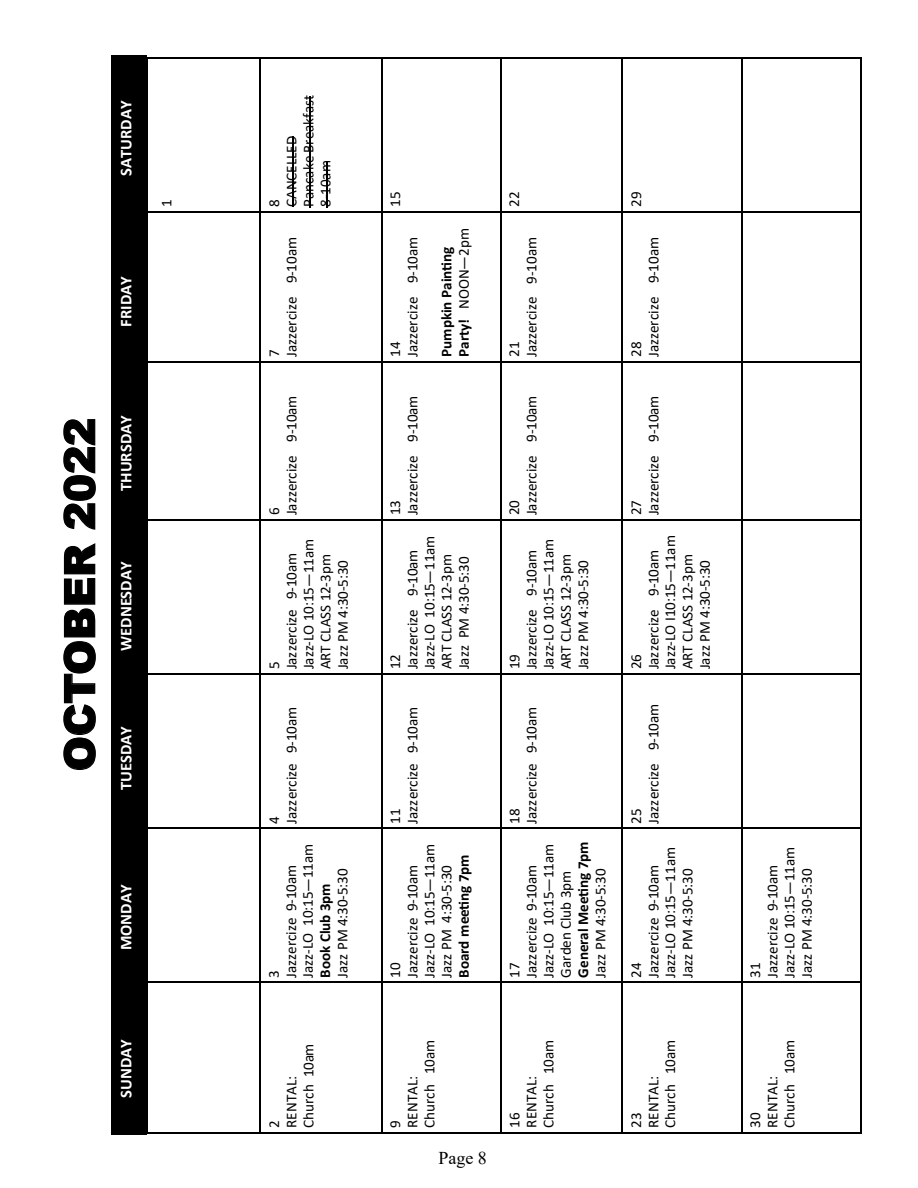
<style>
.page{position:relative;width:918px;height:1188px;background:#fff}
.page>*{position:absolute;margin:0;border:0;box-sizing:border-box;transform-origin:0 0}
.t1{font:900 42.15px "Arial";letter-spacing:-.005em;color:#000}
.t2{font:18px "Times New Roman";color:#000}
.t3{font:700 16.5px "Calibri";color:#fff}
.t4{font:15.15px/17.2px "Calibri";letter-spacing:-.005em;color:#000}
.t5{font:700 15.15px/17.2px "Calibri";letter-spacing:-.005em;color:#000}
.s1{font-weight:400}
</style>
<div class="page">
<hr style="left:292px;top:136px;width:1px;height:71px;background:#000">
<hr style="left:309px;top:96px;width:1px;height:111px;background:#000">
<hr style="left:327px;top:161px;width:1px;height:46px;background:#000">
<hr style="left:147px;top:1132px;width:713px;height:2px;background:#000">
<hr style="left:148px;top:982px;width:112px;height:1px;background:#000">
<hr style="left:148px;top:828px;width:112px;height:1px;background:#000">
<hr style="left:148px;top:673px;width:712px;height:2px;background:#000">
<hr style="left:148px;top:519px;width:233px;height:2px;background:#000">
<hr style="left:148px;top:361px;width:233px;height:2px;background:#000">
<hr style="left:148px;top:211px;width:712px;height:2px;background:#000">
<hr style="left:147px;top:57px;width:713px;height:2px;background:#000">
<hr style="left:261px;top:982px;width:599px;height:1px;background:#000">
<hr style="left:261px;top:827px;width:599px;height:2px;background:#000">
<hr style="left:382px;top:519px;width:118px;height:2px;background:#000">
<hr style="left:382px;top:361px;width:118px;height:2px;background:#000">
<hr style="left:501px;top:519px;width:359px;height:2px;background:#000">
<hr style="left:501px;top:361px;width:359px;height:2px;background:#000">
<hr style="left:147px;top:57px;width:1px;height:1077px;background:#000">
<hr style="left:260px;top:983px;width:1px;height:149px;background:#000">
<hr style="left:260px;top:829px;width:1px;height:154px;background:#000">
<hr style="left:260px;top:59px;width:1px;height:770px;background:#000">
<hr style="left:381px;top:520px;width:1px;height:612px;background:#000">
<hr style="left:381px;top:362px;width:1px;height:158px;background:#000">
<hr style="left:381px;top:59px;width:1px;height:303px;background:#000">
<hr style="left:500px;top:520px;width:2px;height:612px;background:#000">
<hr style="left:500px;top:362px;width:2px;height:158px;background:#000">
<hr style="left:500px;top:59px;width:2px;height:303px;background:#000">
<hr style="left:621px;top:59px;width:2px;height:1073px;background:#000">
<hr style="left:741px;top:59px;width:1px;height:1073px;background:#000">
<hr style="left:860px;top:57px;width:2px;height:1077px;background:#000">
<div style="left:111px;top:56px;width:36px;height:1079px;background:#000"></div>
<p class="t3" style="left:114px;top:176px;width:77px;rotate:-90deg">SATURDAY</p>
<p class="t3" style="left:114px;top:327px;width:52px;rotate:-90deg">FRIDAY</p>
<p class="t4" style="left:157px;top:207px;width:9px;rotate:-90deg">1</p>
<h1 class="t1" style="left:49px;top:771px;width:355px;rotate:-90deg">OCTOBER 2022</h1>
<p class="t3" style="left:114px;top:491px;width:77px;rotate:-90deg">THURSDAY</p>
<p class="t3" style="left:114px;top:651px;width:91px;rotate:-90deg">WEDNESDAY</p>
<p class="t3" style="left:114px;top:790px;width:66px;rotate:-90deg">TUESDAY</p>
<p class="t3" style="left:114px;top:950px;width:67px;rotate:-90deg">MONDAY</p>
<p class="t3" style="left:114px;top:1098px;width:60px;rotate:-90deg">SUNDAY</p>
<p class="t4" style="left:265px;top:207px;width:113px;rotate:-90deg">8<br>CANCELLED<br>Pancake Breakfast<br>8-10am</p>
<p class="t4" style="left:265px;top:357px;width:121px;rotate:-90deg">7<br>Jazzercize 9-10am</p>
<p class="t4" style="left:265px;top:515px;width:121px;rotate:-90deg">6<br>Jazzercize 9-10am</p>
<p class="t4" style="left:265px;top:669px;width:132px;rotate:-90deg">5<br>Jazzercize 9-10am<br>Jazz-LO 10:15—11am<br>ART CLASS 12-3pm<br>Jazz PM 4:30-5:30</p>
<p class="t4" style="left:265px;top:824px;width:118px;rotate:-90deg">4<br>Jazzercize 9-10am</p>
<p class="t4" style="left:265px;top:978px;width:135px;rotate:-90deg">3<br>Jazzercize 9-10am<br>Jazz-LO 10:15—11am</p>
<p class="t4" style="left:334px;top:978px;width:111px;rotate:-90deg">Jazz PM 4:30-5:30</p>
<p class="t5" style="left:316px;top:978px;width:96px;rotate:-90deg">Book Club 3pm</p>
<p class="t4" style="left:265px;top:1128px;width:86px;rotate:-90deg">2<br>RENTAL:<br>Church 10am</p>
<p class="t4" style="left:386px;top:207px;width:17px;rotate:-90deg">15</p>
<p class="t4" style="left:386px;top:357px;width:121px;rotate:-90deg">14<br>Jazzercize 9-10am</p>
<p class="t5" style="left:438px;top:357px;width:130px;rotate:-90deg">Pumpkin Painting<br>Party! <span class="s1">NOON—2pm</span></p>
<p class="t4" style="left:386px;top:515px;width:121px;rotate:-90deg">13<br>Jazzercize 9-10am</p>
<p class="t4" style="left:386px;top:669px;width:135px;rotate:-90deg">12<br>Jazzercize 9-10am<br>Jazz-LO 10:15—11am<br>ART CLASS 12-3pm<br>Jazz PM 4:30-5:30</p>
<p class="t4" style="left:386px;top:824px;width:118px;rotate:-90deg">11<br>Jazzercize 9-10am</p>
<p class="t4" style="left:386px;top:978px;width:135px;rotate:-90deg">10<br>Jazzercize 9-10am<br>Jazz-LO 10:15—11am<br>Jazz PM 4:30-5:30</p>
<p class="t5" style="left:455px;top:978px;width:125px;rotate:-90deg">Board meeting 7pm</p>
<p class="t4" style="left:505px;top:207px;width:17px;rotate:-90deg">22</p>
<p class="t4" style="left:505px;top:357px;width:121px;rotate:-90deg">21<br>Jazzercize 9-10am</p>
<p class="t4" style="left:505px;top:515px;width:121px;rotate:-90deg">20<br>Jazzercize 9-10am</p>
<p class="t4" style="left:505px;top:669px;width:132px;rotate:-90deg">19<br>Jazzercize 9-10am<br>Jazz-LO 10:15—11am<br>ART CLASS 12-3pm<br>Jazz PM 4:30-5:30</p>
<p class="t4" style="left:505px;top:824px;width:118px;rotate:-90deg">18<br>Jazzercize 9-10am</p>
<p class="t4" style="left:505px;top:978px;width:135px;rotate:-90deg">17<br>Jazzercize 9-10am<br>Jazz-LO 10:15—11am<br>Garden Club 3pm</p>
<p class="t5" style="left:574px;top:978px;width:138px;rotate:-90deg">General Meeting 7pm</p>
<p class="t4" style="left:591px;top:978px;width:111px;rotate:-90deg">Jazz PM 4:30-5:30</p>
<p class="t4" style="left:386px;top:1128px;width:90px;rotate:-90deg">9<br>RENTAL:<br>Church 10am</p>
<p class="t2" style="left:438px;top:1146px;width:50px">Page 8</p>
<p class="t4" style="left:505px;top:1128px;width:90px;rotate:-90deg">16<br>RENTAL:<br>Church 10am</p>
<p class="t4" style="left:627px;top:207px;width:17px;rotate:-90deg">29</p>
<p class="t4" style="left:627px;top:357px;width:121px;rotate:-90deg">28<br>Jazzercize 9-10am</p>
<p class="t4" style="left:627px;top:515px;width:121px;rotate:-90deg">27<br>Jazzercize 9-10am</p>
<p class="t4" style="left:627px;top:669px;width:136px;rotate:-90deg">26<br>Jazzercize 9-10am<br>Jazz-LO I10:15—11am<br>ART CLASS 12-3pm<br>Jazz PM 4:30-5:30</p>
<p class="t4" style="left:627px;top:824px;width:121px;rotate:-90deg">25<br>Jazzercize 9-10am</p>
<p class="t4" style="left:627px;top:978px;width:132px;rotate:-90deg">24<br>Jazzercize 9-10am<br>Jazz-LO 10:15—11am<br>Jazz PM 4:30-5:30</p>
<p class="t4" style="left:627px;top:1128px;width:90px;rotate:-90deg">23<br>RENTAL:<br>Church 10am</p>
<p class="t4" style="left:746px;top:978px;width:132px;rotate:-90deg">31<br>Jazzercize 9-10am<br>Jazz-LO 10:15—11am<br>Jazz PM 4:30-5:30</p>
<p class="t4" style="left:746px;top:1128px;width:90px;rotate:-90deg">30<br>RENTAL:<br>Church 10am</p>
</div>
